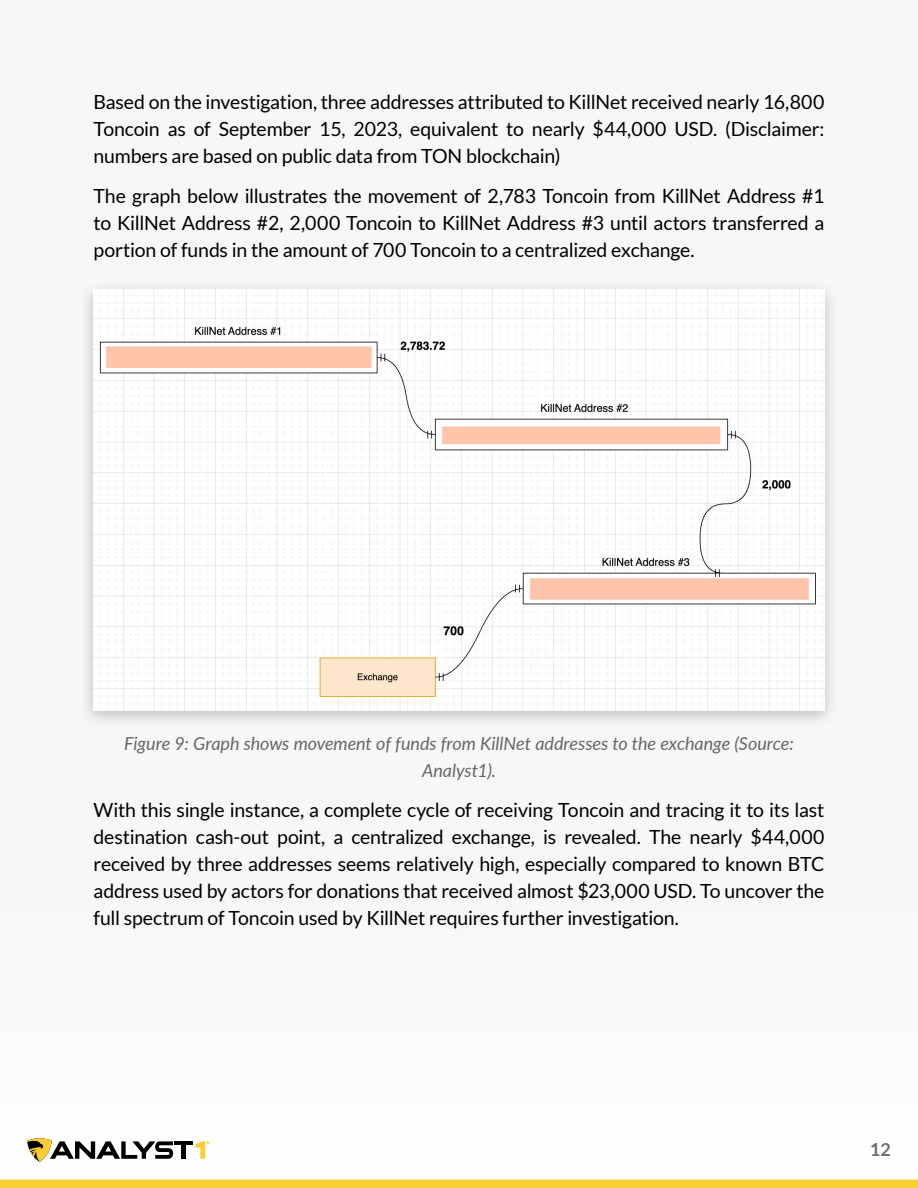
<style>
.page{position:relative;width:918px;height:1188px;background:#f7f7f7}
.page>*{position:absolute;margin:0;border:0;box-sizing:border-box;transform-origin:0 0}
.t1{font:19.5px/27px "Lato";letter-spacing:-.015em;color:#000;text-align:justify}
.t2{font:italic 18px/27px "Lato";letter-spacing:-.005em;color:#666;text-align:center}
.t3{font:700 18px "Lato";color:#6d6e71}
</style>
<div class="page">
<svg style="left:27px;top:1138px;width:146px;height:24px"></svg>
<hr style="left:174px;top:1141px;width:19px;height:4px;background:#000">
<div style="left:181px;top:1141px;width:5px;height:18px;background:#000"></div>
<svg style="left:196px;top:1141px;width:13px;height:18px"></svg>
<div style="left:0;top:1179px;width:918px;height:9px;background:#facf36"></div>
<div style="left:80px;top:280px;width:759px;height:449px;background:#000;opacity:.25"></div>
<img style="left:94px;top:289px;width:730px;height:421px">
<p class="t1" style="left:94px;top:89px;width:732px">Based on the investigation, three addresses attributed to KillNet received nearly 16,800<br>Toncoin as of September 15, 2023, equivalent to nearly $44,000 USD. (Disclaimer: numbers are based on public data from TON blockchain)</p>
<p class="t1" style="left:94px;top:182px;width:732px">The graph below illustrates the movement of 2,783 Toncoin from KillNet Address #1 to KillNet Address #2, 2,000 Toncoin to KillNet Address #3 until actors transferred a portion of funds in the amount of 700 Toncoin to a centralized exchange.</p>
<p class="t2" style="left:124px;top:729px;width:671px">Figure 9: Graph shows movement of funds from KillNet addresses to the exchange (Source:<br>Analyst1).</p>
<p class="t1" style="left:94px;top:796px;width:733px">With this single instance, a complete cycle of receiving Toncoin and tracing it to its last destination cash-out point, a centralized exchange, is revealed. The nearly $44,000 received by three addresses seems relatively high, especially compared to known BTC address used by actors for donations that received almost $23,000 USD. To uncover the full spectrum of Toncoin used by KillNet requires further investigation.</p>
<p class="t3" style="left:870px;top:1136px;width:22px">12</p>
</div>
